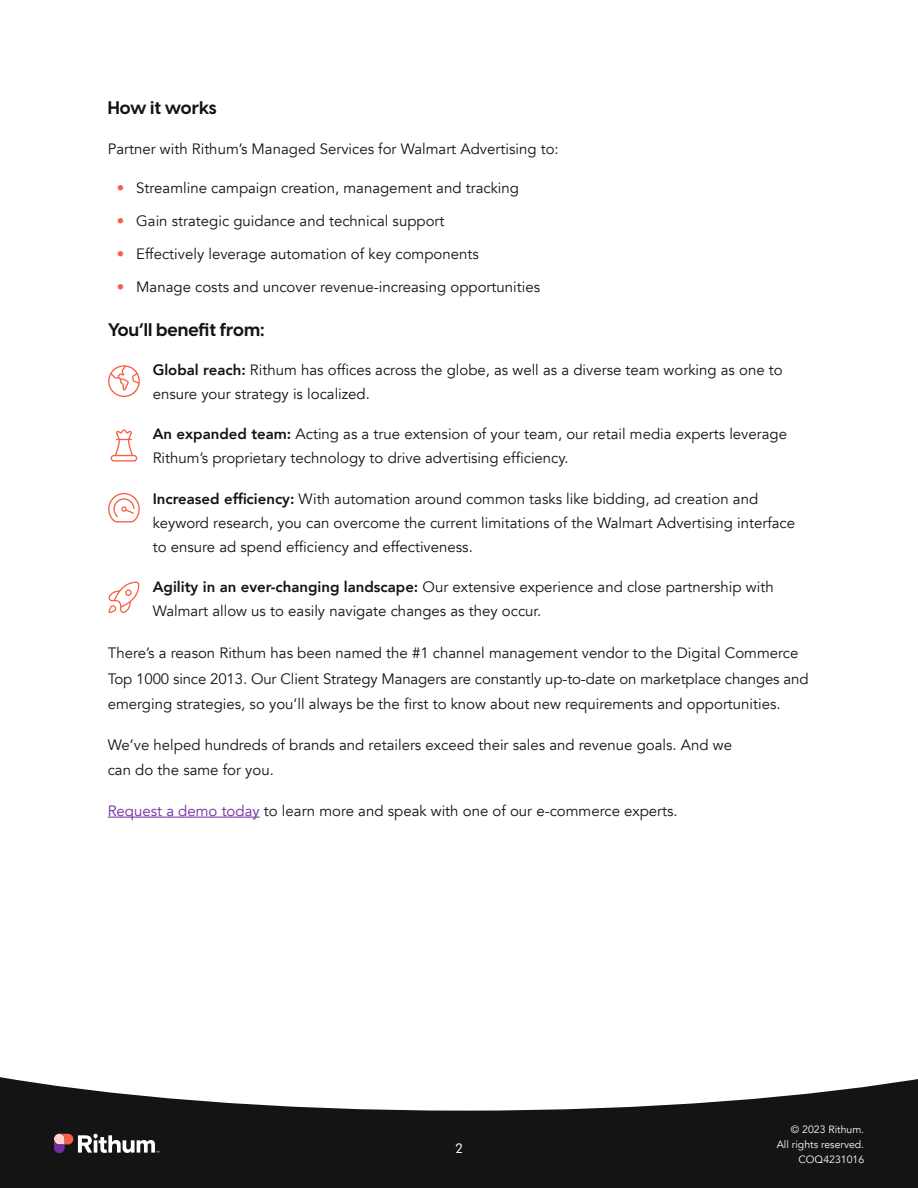
<style>
.page{position:relative;width:918px;height:1188px;background:#fff}
.page>*{position:absolute;margin:0;border:0;box-sizing:border-box;transform-origin:0 0}
.t1{font:700 18px "Visby CF";color:#141414}
.Body_Copy{font:15px/25.5px "Avenir";color:#141414}
.Icon_Bullets{font:15px/24px "Avenir";color:#141414}
.t2{font:500 13.5px "Visby CF";color:#fff}
.t3{font:10.5px/15px "Avenir";color:#fff;text-align:right}
.s1{color:#f95e46}
.s2{font-weight:800}
.s3{color:#742ba1}
</style>
<div class="page">
<svg style="left:0;top:1077px;width:918px;height:111px;fill:#141414"></svg>
<svg style="left:54px;top:1134px;width:105px;height:19px"></svg>
<hr style="left:108px;top:817px;width:152px;height:1px;background:#742ba1">
<svg style="left:108px;top:365px;width:32px;height:32px"></svg>
<svg style="left:111px;top:429px;width:26px;height:33px"></svg>
<svg style="left:108px;top:493px;width:32px;height:30px"></svg>
<svg style="left:108px;top:582px;width:31px;height:31px"></svg>
<h3 class="t1" style="left:108px;top:94px;width:110px">How it works</h3>
<p class="Body_Copy" style="left:108px;top:137px;width:453px">Partner with Rithum’s Managed Services for Walmart Advertising to:</p>
<p class="Body_Copy" style="left:117px;top:176px;width:404px"><span class="s1">•</span> Streamline campaign creation, management and tracking</p>
<p class="Body_Copy" style="left:117px;top:209px;width:329px"><span class="s1">•</span> Gain strategic guidance and technical support</p>
<p class="Body_Copy" style="left:117px;top:242px;width:364px"><span class="s1">•</span> Effectively leverage automation of key components</p>
<p class="Body_Copy" style="left:117px;top:275px;width:425px"><span class="s1">•</span> Manage costs and uncover revenue-increasing opportunities</p>
<h3 class="t1" style="left:108px;top:316px;width:159px">You’ll benefit from:</h3>
<p class="Icon_Bullets" style="left:153px;top:358px;width:632px"><span class="s2">Global reach:</span> Rithum has offices across the globe, as well as a diverse team working as one to ensure your strategy is localized.</p>
<p class="Icon_Bullets" style="left:153px;top:423px;width:636px"><span class="s2">An expanded team:</span> Acting as a true extension of your team, our retail media experts leverage<br>Rithum’s proprietary technology to drive advertising efficiency.</p>
<p class="Icon_Bullets" style="left:153px;top:487px;width:644px"><span class="s2">Increased efficiency:</span> With automation around common tasks like bidding, ad creation and keyword research, you can overcome the current limitations of the Walmart Advertising interface to ensure ad spend efficiency and effectiveness.</p>
<p class="Icon_Bullets" style="left:153px;top:576px;width:622px"><span class="s2">Agility in an ever-changing landscape:</span> Our extensive experience and close partnership with<br>Walmart allow us to easily navigate changes as they occur.</p>
<p class="Body_Copy" style="left:108px;top:641px;width:702px">There’s a reason Rithum has been named the #1 channel management vendor to the Digital Commerce<br>Top 1000 since 2013. Our Client Strategy Managers are constantly up-to-date on marketplace changes and emerging strategies, so you’ll always be the first to know about new requirements and opportunities.</p>
<p class="Body_Copy" style="left:108px;top:732px;width:626px">We’ve helped hundreds of brands and retailers exceed their sales and revenue goals. And we can do the same for you.</p>
<p class="Body_Copy" style="left:108px;top:798px;width:572px"><span class="s3">Request a demo today</span> to learn more and speak with one of our e-commerce experts.</p>
<p class="t2" style="left:455px;top:1138px;width:9px">2</p>
<p class="t3" style="left:777px;top:1122px;width:89px">© 2023 Rithum.<br>All rights reserved.<br>COQ4231016</p>
</div>
